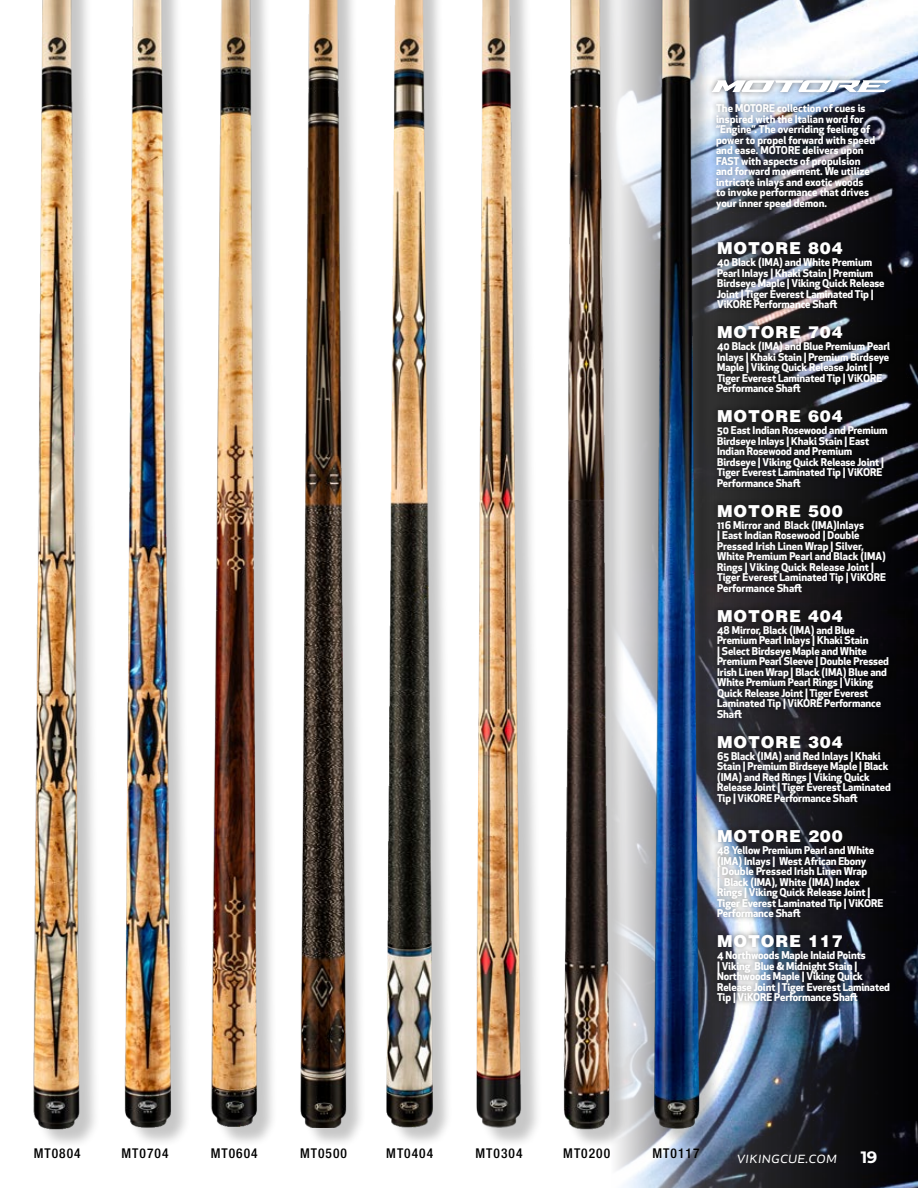
<style>
.page{position:relative;width:918px;height:1188px;background:#fff}
.page>*{position:absolute;margin:0;border:0;box-sizing:border-box;transform-origin:0 0}
.t1{font:900 16.5px "Helvetica LT Std";letter-spacing:.05em;color:#fff}
.t2{font:italic 16.5px "Apex New";letter-spacing:-.01em;color:#fff}
.t3{font:700 16.5px "Montserrat";color:#fff}
.t4{font:500 condensed 13.5px "Helvetica Neue LT Pro";letter-spacing:.075em;color:#000}
.t5{font:700 10.5px/10.5px "Apex New";letter-spacing:-.01em;color:#fff}
</style>
<div class="page">
<img style="left:700px;top:0;width:218px;height:1188px">
<div style="left:711px;top:98px;width:170px;height:117px;background:#000;opacity:.5"></div>
<div style="left:389px;top:0;width:64px;height:1147px;background:#000;opacity:.22"></div>
<img style="left:386px;top:0;width:57px;height:1131px">
<div style="left:303px;top:0;width:63px;height:1149px;background:#000;opacity:.22"></div>
<img style="left:300px;top:0;width:55px;height:1127px">
<div style="left:36px;top:0;width:65px;height:1150px;background:#000;opacity:.22"></div>
<img style="left:33px;top:0;width:59px;height:1135px">
<div style="left:127px;top:0;width:65px;height:1148px;background:#000;opacity:.22"></div>
<img style="left:124px;top:0;width:56px;height:1135px">
<div style="left:214px;top:0;width:64px;height:1147px;background:#000;opacity:.22"></div>
<img style="left:211px;top:0;width:56px;height:1126px">
<div style="left:479px;top:0;width:64px;height:1148px;background:#000;opacity:.22"></div>
<img style="left:476px;top:0;width:56px;height:1134px">
<div style="left:657px;top:0;width:64px;height:1150px;background:#000;opacity:.22"></div>
<img style="left:642px;top:0;width:65px;height:1139px">
<div style="left:706px;top:74px;width:191px;height:24px;background:#000;opacity:.5"></div>
<svg style="left:711px;top:80px;width:180px;height:12px"></svg>
<div style="left:647px;top:1142px;width:58px;height:22px;background:#fff;opacity:.5"></div>
<div style="left:711px;top:236px;width:185px;height:773px;background:#000;opacity:.5"></div>
<div style="left:567px;top:0;width:63px;height:1149px;background:#000;opacity:.22"></div>
<img style="left:563px;top:0;width:55px;height:1136px">
<p class="t5" style="left:716px;top:103px;width:161px">The MOTORE collection of cues is inspired with the Italian word for “Engine”. The overriding feeling of power to propel forward with speed and ease. MOTORE delivers upon<br>FAST with aspects of propulsion and forward movement. We utilize intricate inlays and exotic woods to invoke performance that drives your inner speed demon.</p>
<h1 class="t1" style="left:717px;top:237px;width:127px">MOTORE 804</h1>
<p class="t5" style="left:717px;top:257px;width:169px">40 Black (IMA) and White Premium Pearl Inlays | Khaki Stain | Premium Birdseye Maple | Viking Quick Release Joint | Tiger Everest Laminated Tip | ViKORE Performance Shaft</p>
<h1 class="t1" style="left:717px;top:321px;width:127px">MOTORE 704</h1>
<p class="t5" style="left:717px;top:341px;width:174px">40 Black (IMA) and Blue Premium Pearl Inlays | Khaki Stain | Premium Birdseye Maple | Viking Quick Release Joint | Tiger Everest Laminated Tip | ViKORE Performance Shaft</p>
<h1 class="t1" style="left:717px;top:405px;width:127px">MOTORE 604</h1>
<p class="t5" style="left:717px;top:425px;width:172px">50 East Indian Rosewood and Premium<br>Birdseye Inlays | Khaki Stain | East<br>Indian Rosewood and Premium<br>Birdseye | Viking Quick Release Joint |<br>Tiger Everest Laminated Tip | ViKORE<br>Performance Shaft</p>
<h1 class="t1" style="left:717px;top:500px;width:127px">MOTORE 500</h1>
<p class="t5" style="left:717px;top:519px;width:170px">116 Mirror and Black (IMA)Inlays<br>| East Indian Rosewood | Double<br>Pressed Irish Linen Wrap | Silver,<br>White Premium Pearl and Black (IMA)<br>Rings | Viking Quick Release Joint |<br>Tiger Everest Laminated Tip | ViKORE<br>Performance Shaft</p>
<h1 class="t1" style="left:717px;top:605px;width:127px">MOTORE 404</h1>
<p class="t5" style="left:717px;top:624px;width:173px">48 Mirror, Black (IMA) and Blue<br>Premium Pearl Inlays | Khaki Stain<br>| Select Birdseye Maple and White<br>Premium Pearl Sleeve | Double Pressed<br>Irish Linen Wrap | Black (IMA) Blue and<br>White Premium Pearl Rings | Viking<br>Quick Release Joint | Tiger Everest<br>Laminated Tip | ViKORE Performance<br>Shaft</p>
<h1 class="t1" style="left:717px;top:731px;width:127px">MOTORE 304</h1>
<p class="t5" style="left:717px;top:750px;width:175px">65 Black (IMA) and Red Inlays | Khaki Stain | Premium Birdseye Maple | Black (IMA) and Red Rings | Viking Quick Release Joint | Tiger Everest Laminated Tip | ViKORE Performance Shaft</p>
<h1 class="t1" style="left:717px;top:825px;width:127px">MOTORE 200</h1>
<p class="t5" style="left:717px;top:845px;width:168px">48 Yellow Premium Pearl and White (IMA) Inlays | West African Ebony<br>| Double Pressed Irish Linen Wrap<br>| Black (IMA), White (IMA) Index<br>Rings | Viking Quick Release Joint |<br>Tiger Everest Laminated Tip | ViKORE<br>Performance Shaft</p>
<h1 class="t1" style="left:717px;top:930px;width:127px">MOTORE 117</h1>
<p class="t5" style="left:717px;top:950px;width:174px">4 Northwoods Maple Inlaid Points<br>| Viking Blue &amp; Midnight Stain | Northwoods Maple | Viking Quick Release Joint | Tiger Everest Laminated Tip | ViKORE Performance Shaft</p>
<p class="t4" style="left:34px;top:1145px;width:48px">MT0804</p>
<p class="t4" style="left:122px;top:1145px;width:48px">MT0704</p>
<p class="t4" style="left:211px;top:1145px;width:48px">MT0604</p>
<p class="t4" style="left:300px;top:1145px;width:48px">MT0500</p>
<p class="t4" style="left:386px;top:1145px;width:48px">MT0404</p>
<p class="t4" style="left:476px;top:1145px;width:48px">MT0304</p>
<p class="t4" style="left:563px;top:1145px;width:48px">MT0200</p>
<p class="t4" style="left:653px;top:1145px;width:48px">MT0117</p>
<h1 class="t2" style="left:737px;top:1147px;width:102px">vikingcue.com</h1>
<h1 class="t3" style="left:861px;top:1145px;width:18px">19</h1>
</div>
